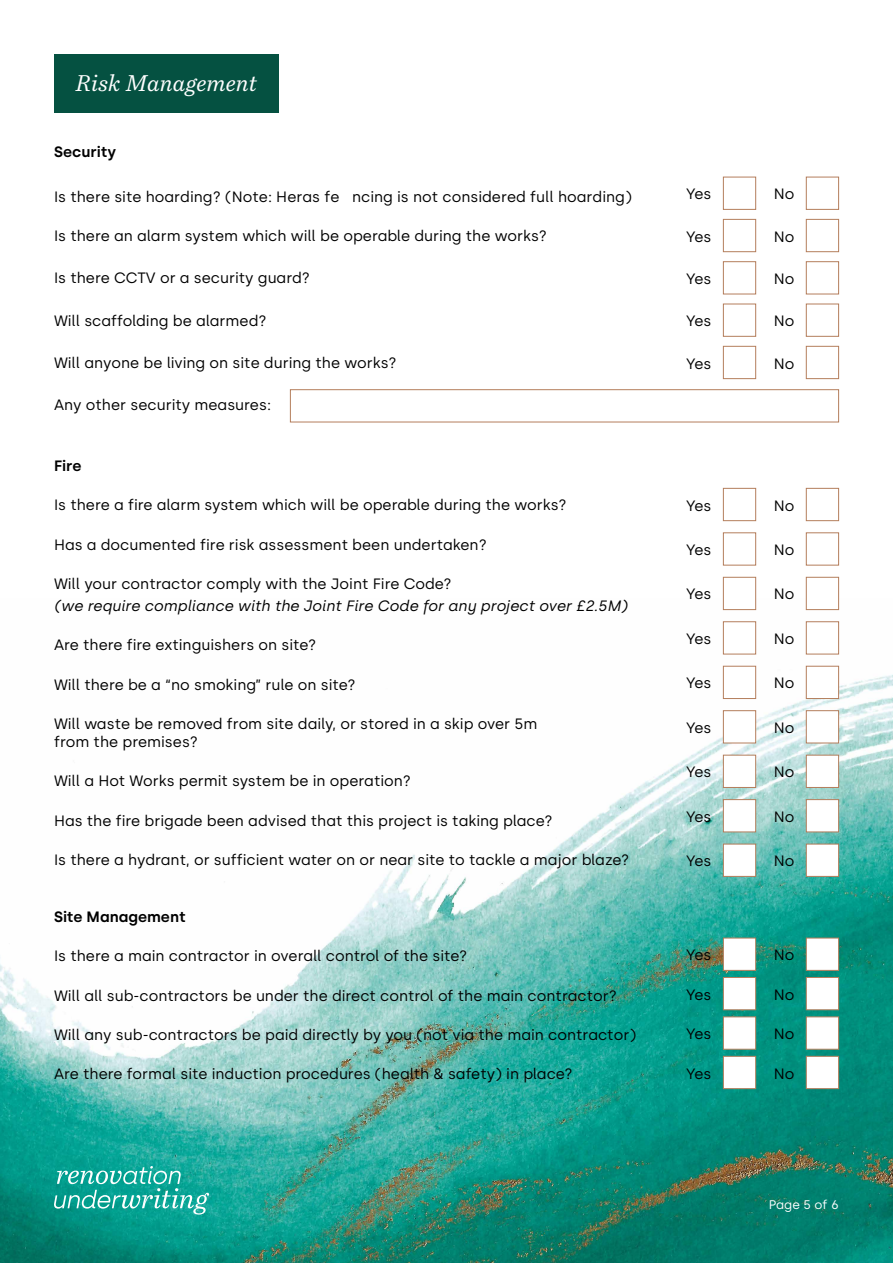
<style>
.page{position:relative;width:893px;height:1263px;background:#fff}
.page>*{position:absolute;margin:0;border:0;box-sizing:border-box;transform-origin:0 0}
.t1{font:italic 22.5px "Bressay";color:#fff}
.t2{font:15px/18px "Silka";color:#000}
.t3{font:italic 15px "Silka";color:#000}
.t4{font:600 15px "Silka";color:#000}
.t5{font:12.45px "Silka";color:#fff}
</style>
<div class="page">
<img style="left:0;top:599px;width:893px;height:664px">
<svg style="left:54px;top:1166px;width:155px;height:48px;background:#33b1a5"></svg>
<div style="left:54px;top:54px;width:224px;height:58px;background:#055141"></div>
<div style="left:723px;top:177px;width:33px;height:33px;background:#fff;border:1px solid #b47e5c"></div>
<div style="left:806px;top:177px;width:33px;height:33px;background:#fff;border:1px solid #b47e5c"></div>
<div style="left:723px;top:219px;width:33px;height:33px;background:#fff;border:1px solid #b47e5c"></div>
<div style="left:806px;top:219px;width:33px;height:33px;background:#fff;border:1px solid #b47e5c"></div>
<div style="left:723px;top:261px;width:33px;height:33px;background:#fff;border:1px solid #b47e5c"></div>
<div style="left:806px;top:261px;width:33px;height:33px;background:#fff;border:1px solid #b47e5c"></div>
<div style="left:723px;top:304px;width:33px;height:33px;background:#fff;border:1px solid #b47e5c"></div>
<div style="left:806px;top:304px;width:33px;height:33px;background:#fff;border:1px solid #b47e5c"></div>
<div style="left:723px;top:346px;width:33px;height:33px;background:#fff;border:1px solid #b47e5c"></div>
<div style="left:806px;top:346px;width:33px;height:33px;background:#fff;border:1px solid #b47e5c"></div>
<div style="left:723px;top:488px;width:33px;height:33px;background:#fff;border:1px solid #b47e5c"></div>
<div style="left:806px;top:488px;width:33px;height:33px;background:#fff;border:1px solid #b47e5c"></div>
<div style="left:723px;top:532px;width:33px;height:33px;background:#fff;border:1px solid #b47e5c"></div>
<div style="left:806px;top:532px;width:33px;height:33px;background:#fff;border:1px solid #b47e5c"></div>
<div style="left:723px;top:577px;width:33px;height:33px;background:#fff;border:1px solid #b47e5c"></div>
<div style="left:806px;top:577px;width:33px;height:33px;background:#fff;border:1px solid #b47e5c"></div>
<div style="left:723px;top:621px;width:33px;height:33px;background:#fff;border:1px solid #b47e5c"></div>
<div style="left:806px;top:621px;width:33px;height:33px;background:#fff;border:1px solid #b47e5c"></div>
<div style="left:723px;top:666px;width:33px;height:33px;background:#fff;border:1px solid #b47e5c"></div>
<div style="left:806px;top:666px;width:33px;height:33px;background:#fff;border:1px solid #b47e5c"></div>
<div style="left:723px;top:710px;width:33px;height:33px;background:#fff;border:1px solid #b47e5c"></div>
<div style="left:806px;top:710px;width:33px;height:33px;background:#fff;border:1px solid #b47e5c"></div>
<div style="left:723px;top:755px;width:33px;height:33px;background:#fff;border:1px solid #b47e5c"></div>
<div style="left:806px;top:755px;width:33px;height:33px;background:#fff;border:1px solid #b47e5c"></div>
<div style="left:723px;top:799px;width:33px;height:33px;background:#fff;border:1px solid #b47e5c"></div>
<div style="left:806px;top:799px;width:33px;height:33px;background:#fff;border:1px solid #b47e5c"></div>
<div style="left:723px;top:844px;width:33px;height:33px;background:#fff;border:1px solid #b47e5c"></div>
<div style="left:806px;top:844px;width:33px;height:33px;background:#fff;border:1px solid #b47e5c"></div>
<div style="left:723px;top:938px;width:33px;height:33px;background:#fff;border:1px solid #b47e5c"></div>
<div style="left:806px;top:938px;width:33px;height:33px;background:#fff;border:1px solid #b47e5c"></div>
<div style="left:723px;top:977px;width:33px;height:33px;background:#fff;border:1px solid #b47e5c"></div>
<div style="left:806px;top:977px;width:33px;height:33px;background:#fff;border:1px solid #b47e5c"></div>
<div style="left:723px;top:1016px;width:33px;height:33px;background:#fff;border:1px solid #b47e5c"></div>
<div style="left:806px;top:1016px;width:33px;height:33px;background:#fff;border:1px solid #b47e5c"></div>
<div style="left:723px;top:1056px;width:33px;height:33px;background:#fff;border:1px solid #b47e5c"></div>
<div style="left:806px;top:1056px;width:33px;height:33px;background:#fff;border:1px solid #b47e5c"></div>
<div style="left:290px;top:389px;width:549px;height:33px;background:#fff;border:1px solid #b47e5c"></div>
<h1 class="t1" style="left:75px;top:69px;width:183px">Risk Management</h1>
<p class="t4" style="left:54px;top:143px;width:64px">Security</p>
<p class="t2" style="left:54px;top:188px;width:579px">Is there site hoarding? (Note: Heras fe ncing is not considered full hoarding)</p>
<p class="t2" style="left:54px;top:227px;width:495px">Is there an alarm system which will be operable during the works?</p>
<p class="t2" style="left:54px;top:269px;width:257px">Is there CCTV or a security guard?</p>
<p class="t2" style="left:54px;top:311px;width:214px">Will scaffolding be alarmed?</p>
<p class="t2" style="left:54px;top:354px;width:344px">Will anyone be living on site during the works?</p>
<p class="t2" style="left:54px;top:396px;width:219px">Any other security measures:</p>
<p class="t4" style="left:54px;top:457px;width:29px">Fire</p>
<p class="t2" style="left:54px;top:496px;width:514px">Is there a fire alarm system which will be operable during the works?</p>
<p class="t2" style="left:54px;top:535px;width:434px">Has a documented fire risk assessment been undertaken?</p>
<p class="t2" style="left:54px;top:575px;width:399px">Will your contractor comply with the Joint Fire Code?</p>
<p class="t3" style="left:54px;top:597px;width:575px">(we require compliance with the Joint Fire Code for any project over £2.5M)</p>
<p class="t2" style="left:54px;top:636px;width:264px">Are there fire extinguishers on site?</p>
<p class="t2" style="left:54px;top:675px;width:303px">Will there be a “no smoking” rule on site?</p>
<p class="t2" style="left:54px;top:715px;width:485px">Will waste be removed from site daily, or stored in a skip over 5m from the premises?</p>
<p class="t2" style="left:54px;top:772px;width:359px">Will a Hot Works permit system be in operation?</p>
<p class="t2" style="left:54px;top:811px;width:500px">Has the fire brigade been advised that this project is taking place?</p>
<p class="t2" style="left:54px;top:850px;width:577px">Is there a hydrant, or sufficient water on or near site to tackle a major blaze?</p>
<p class="t4" style="left:54px;top:908px;width:133px">Site Management</p>
<p class="t2" style="left:54px;top:947px;width:415px">Is there a main contractor in overall control of the site?</p>
<p class="t2" style="left:54px;top:986px;width:564px">Will all sub-contractors be under the direct control of the main contractor?</p>
<p class="t2" style="left:54px;top:1025px;width:584px">Will any sub-contractors be paid directly by you (not via the main contractor)</p>
<p class="t2" style="left:54px;top:1065px;width:520px">Are there formal site induction procedures (health &amp; safety) in place?</p>
<p class="t2" style="left:686px;top:185px;width:27px">Yes</p>
<p class="t2" style="left:774px;top:185px;width:22px">No</p>
<p class="t2" style="left:686px;top:227px;width:27px">Yes</p>
<p class="t2" style="left:774px;top:227px;width:22px">No</p>
<p class="t2" style="left:686px;top:270px;width:27px">Yes</p>
<p class="t2" style="left:774px;top:270px;width:22px">No</p>
<p class="t2" style="left:686px;top:312px;width:27px">Yes</p>
<p class="t2" style="left:774px;top:312px;width:22px">No</p>
<p class="t2" style="left:686px;top:354px;width:27px">Yes</p>
<p class="t2" style="left:774px;top:354px;width:22px">No</p>
<p class="t2" style="left:686px;top:496px;width:27px">Yes</p>
<p class="t2" style="left:774px;top:496px;width:22px">No</p>
<p class="t2" style="left:686px;top:541px;width:27px">Yes</p>
<p class="t2" style="left:774px;top:541px;width:22px">No</p>
<p class="t2" style="left:686px;top:585px;width:27px">Yes</p>
<p class="t2" style="left:774px;top:585px;width:22px">No</p>
<p class="t2" style="left:686px;top:630px;width:27px">Yes</p>
<p class="t2" style="left:774px;top:630px;width:22px">No</p>
<p class="t2" style="left:686px;top:674px;width:27px">Yes</p>
<p class="t2" style="left:774px;top:674px;width:22px">No</p>
<p class="t2" style="left:686px;top:719px;width:27px">Yes</p>
<p class="t2" style="left:774px;top:719px;width:22px">No</p>
<p class="t2" style="left:686px;top:763px;width:27px">Yes</p>
<p class="t2" style="left:774px;top:763px;width:22px">No</p>
<p class="t2" style="left:686px;top:807px;width:27px">Yes</p>
<p class="t2" style="left:774px;top:807px;width:22px">No</p>
<p class="t2" style="left:686px;top:852px;width:27px">Yes</p>
<p class="t2" style="left:774px;top:852px;width:22px">No</p>
<p class="t2" style="left:686px;top:946px;width:27px">Yes</p>
<p class="t2" style="left:774px;top:946px;width:22px">No</p>
<p class="t2" style="left:686px;top:985px;width:27px">Yes</p>
<p class="t2" style="left:774px;top:985px;width:22px">No</p>
<p class="t2" style="left:686px;top:1025px;width:27px">Yes</p>
<p class="t2" style="left:774px;top:1025px;width:22px">No</p>
<p class="t2" style="left:686px;top:1064px;width:27px">Yes</p>
<p class="t2" style="left:774px;top:1064px;width:22px">No</p>
<p class="t5" style="left:769px;top:1197px;width:72px">Page 5 of 6</p>
</div>
